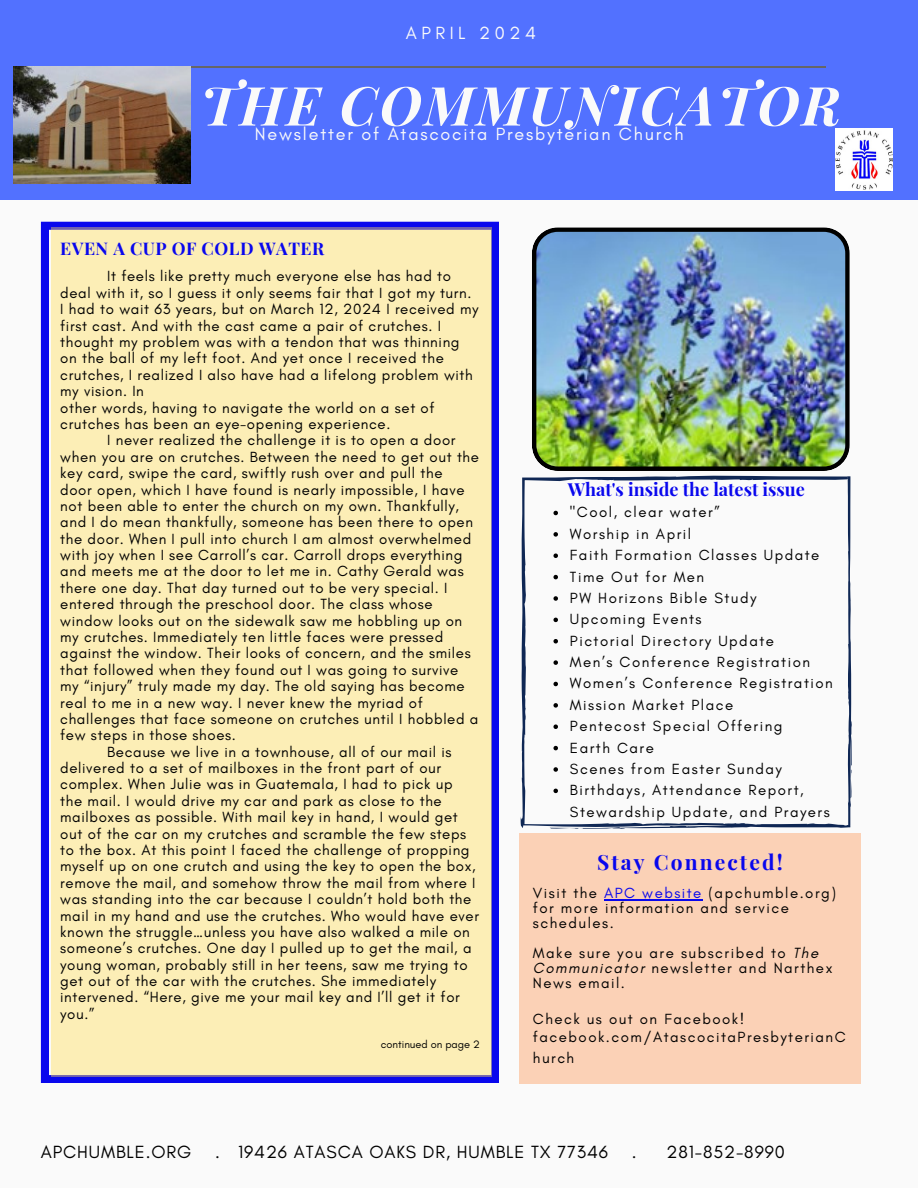
<style>
.page{position:relative;width:918px;height:1188px;background:#fafafa}
.page>*{position:absolute;margin:0;border:0;box-sizing:border-box;transform-origin:0 0}
.t1{font:italic 700 54px "Playfair Display";letter-spacing:.05em;color:#fafafa}
.t2{font:700 21px "Playfair Display";letter-spacing:.1em;color:#0907ed}
.t3{font:18px "Glacial Indifference";letter-spacing:.05em;color:#000}
.t4{font:18px "Glacial Indifference";letter-spacing:.1em;color:#fafafa}
.t5{font:700 18px "Playfair Display";color:#0907ed}
.t6{font:18px "Glacial Indifference";letter-spacing:.25em;color:#fafafa}
.t7{font:700 17.4px "Playfair Display";letter-spacing:.03em;color:#0907ed}
.t8{font:15px/16.4px "Glacial Indifference";letter-spacing:.045em;color:#000}
.t9{font:15px/15px "Glacial Indifference";letter-spacing:.1em;color:#000}
.t10{font:10.95px "Glacial Indifference";color:#000}
.s1{color:#0907ed}
.s2{font-style:italic}
</style>
<div class="page">
<div style="left:0;top:0;width:918px;height:200px;background:#5271ff"></div>
<hr style="left:62px;top:66px;width:764px;height:1px;background:#666">
<img style="left:835px;top:129px;width:58px;height:62px">
<img style="left:14px;top:67px;width:177px;height:117px">
<div style="left:519px;top:833px;width:342px;height:250px;background:#fbd1b6"></div>
<hr style="left:604px;top:899px;width:99px;height:1px;background:#0907ed">
<svg style="left:41px;top:222px;width:458px;height:861px;background:#1f1dec"></svg>
<div style="left:51px;top:227px;width:441px;height:849px;background:#fceeb6"></div>
<img style="left:532px;top:227px;width:318px;height:244px">
<svg style="left:521px;top:476px;width:331px;height:353px"></svg>
<svg style="left:553px;top:511px;width:5px;height:4px"></svg>
<svg style="left:553px;top:532px;width:5px;height:5px"></svg>
<svg style="left:553px;top:553px;width:5px;height:5px"></svg>
<svg style="left:553px;top:575px;width:5px;height:4px"></svg>
<svg style="left:553px;top:596px;width:5px;height:5px"></svg>
<svg style="left:553px;top:618px;width:5px;height:4px"></svg>
<svg style="left:553px;top:639px;width:5px;height:4px"></svg>
<svg style="left:553px;top:660px;width:5px;height:5px"></svg>
<svg style="left:553px;top:682px;width:5px;height:4px"></svg>
<svg style="left:553px;top:703px;width:5px;height:5px"></svg>
<svg style="left:553px;top:724px;width:5px;height:5px"></svg>
<svg style="left:553px;top:746px;width:5px;height:4px"></svg>
<svg style="left:553px;top:767px;width:5px;height:5px"></svg>
<svg style="left:553px;top:789px;width:5px;height:4px"></svg>
<p class="t6" style="left:406px;top:22px;width:132px">APRIL 2024</p>
<h4 class="t1" style="left:201px;top:67px;width:641px">THE COMMUNICATOR</h4>
<p class="t4" style="left:255px;top:123px;width:430px">Newsletter of Atascocita Presbyterian Church</p>
<p class="t7" style="left:60px;top:236px;width:265px">EVEN A CUP OF COLD WATER</p>
<p class="t8" style="left:60px;top:268px;width:420px;text-indent:47px">It feels like pretty much everyone else has had to deal with it, so I guess it only seems fair that I got my turn.<br>I had to wait 63 years, but on March 12, 2024 I received my first cast. And with the cast came a pair of crutches. I thought my problem was with a tendon that was thinning on the ball of my left foot. And yet once I received the crutches, I realized I also have had a lifelong problem with my vision. In</p>
<p class="t8" style="left:60px;top:399px;width:376px">other words, having to navigate the world on a set of crutches has been an eye-opening experience.</p>
<p class="t8" style="left:60px;top:432px;width:420px;text-indent:47px">I never realized the challenge it is to open a door when you are on crutches. Between the need to get out the key card, swipe the card, swiftly rush over and pull the<br>door open, which I have found is nearly impossible, I have not been able to enter the church on my own. Thankfully, and I do mean thankfully, someone has been there to open the door. When I pull into church I am almost overwhelmed</p>
<p class="t8" style="left:60px;top:547px;width:420px">with joy when I see Carroll’s car. Carroll drops everything and meets me at the door to let me in. Cathy Gerald was there one day. That day turned out to be very special. I entered through the preschool door. The class whose window looks out on the sidewalk saw me hobbling up on my crutches. Immediately ten little faces were pressed against the window. Their looks of concern, and the smiles that followed when they found out I was going to survive my “injury” truly made my day. The old saying has become real to me in a new way. I never knew the myriad of challenges that face someone on crutches until I hobbled a</p>
<p class="t8" style="left:60px;top:727px;width:177px">few steps in those shoes.</p>
<p class="t8" style="left:60px;top:743px;width:420px;text-indent:47px">Because we live in a townhouse, all of our mail is delivered to a set of mailboxes in the front part of our complex. When Julie was in Guatemala, I had to pick up<br>the mail. I would drive my car and park as close to the mailboxes as possible. With mail key in hand, I would get out of the car on my crutches and scramble the few steps to the box. At this point I faced the challenge of propping myself up on one crutch and using the key to open the box, remove the mail, and somehow throw the mail from where I was standing into the car because I couldn’t hold both the mail in my hand and use the crutches. Who would have ever known the struggle…unless you have also walked a mile on someone’s crutches. One day I pulled up to get the mail, a young woman, probably still in her teens, saw me trying to get out of the car with the crutches. She immediately intervened. “Here, give me your mail key and I’ll get it for you.”</p>
<p class="t10" style="left:381px;top:1038px;width:101px">continued on page 2</p>
<p class="t5" style="left:568px;top:476px;width:239px">What's inside the latest issue</p>
<p class="t9" style="left:570px;top:505px;width:151px">"Cool, clear water”</p>
<p class="t9" style="left:570px;top:526px;width:123px">Worship in April</p>
<p class="t9" style="left:570px;top:547px;width:251px">Faith Formation Classes Update</p>
<p class="t9" style="left:570px;top:569px;width:136px">Time Out for Men</p>
<p class="t9" style="left:570px;top:590px;width:188px">PW Horizons Bible Study</p>
<p class="t9" style="left:570px;top:612px;width:133px">Upcoming Events</p>
<p class="t9" style="left:570px;top:633px;width:206px">Pictorial Directory Update</p>
<p class="t9" style="left:570px;top:654px;width:242px">Men’s Conference Registration</p>
<p class="t9" style="left:570px;top:676px;width:264px">Women’s Conference Registration</p>
<p class="t9" style="left:570px;top:697px;width:165px">Mission Market Place</p>
<p class="t9" style="left:570px;top:718px;width:214px">Pentecost Special Offering</p>
<p class="t9" style="left:570px;top:740px;width:85px">Earth Care</p>
<h2 class="t9" style="left:570px;top:761px;width:214px">Scenes from Easter Sunday</h2>
<p class="t9" style="left:570px;top:779px;width:261px;line-height:21.3px">Birthdays, Attendance Report,<br>Stewardship Update, and Prayers</p>
<h6 class="t2" style="left:597px;top:847px;width:187px">Stay Connected!</h6>
<p class="t9" style="left:533px;top:885px;width:305px">Visit the <span class="s1">APC website</span> (apchumble.org) for more information and service schedules.</p>
<h3 class="t9" style="left:533px;top:945px;width:301px">Make sure you are subscribed to <span class="s2">The<br>Communicator</span> newsletter and Narthex<br>News email.</h3>
<p class="t9" style="left:533px;top:1011px;width:213px">Check us out on Facebook!</p>
<p class="t9" style="left:533px;top:1026px;width:314px;line-height:21px">facebook.com/AtascocitaPresbyterianC hurch</p>
<h4 class="t3" style="left:41px;top:1141px;width:152px">APCHUMBLE.ORG</h4>
<h4 class="t3" style="left:215px;top:1141px;width:394px">. 19426 ATASCA OAKS DR, HUMBLE TX 77346</h4>
<h4 class="t3" style="left:632px;top:1141px;width:6px">.</h4>
<h4 class="t3" style="left:666px;top:1141px;width:120px">281-852-8990</h4>
</div>
